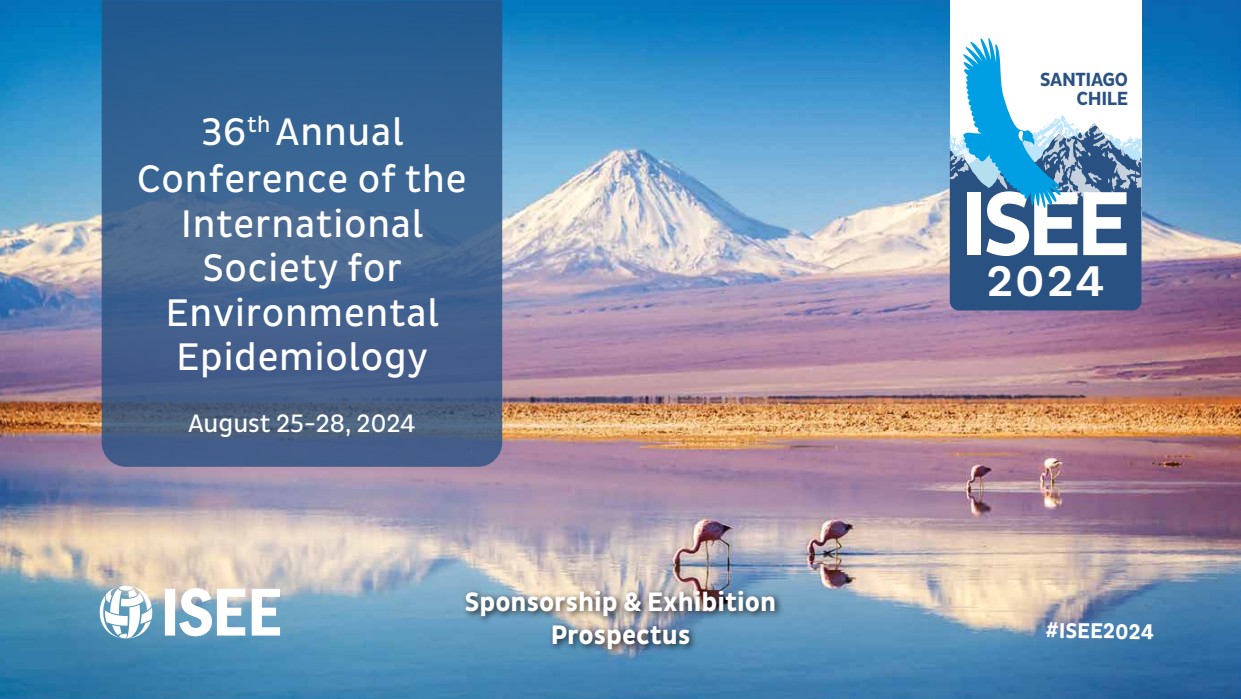
<style>
.page{position:relative;width:1241px;height:699px;background:#fff}
.page>*{position:absolute;margin:0;border:0;box-sizing:border-box;transform-origin:0 0}
.t1{font:700 92.38px "Pluto Sans Cond";color:#fff}
.t2{font:500 43.62px "Pluto Sans Cond";color:#fff;scale:1.11 1}
.t3{font:39.12px/45px "Pluto Sans Cond";letter-spacing:.02em;color:#fff;text-align:center}
.t4{font:700 27.12px/32.5px "Pluto Sans Cond";color:#fff;text-align:center}
.t5{font:25.62px "Pluto Sans Cond";color:#fff}
.t6{font:700 21.88px "Pluto Sans Cond";color:#fff}
.t7{font:700 19.38px/18.8px "Pluto Sans Cond";letter-spacing:-.02em;color:#295182;text-align:right}
</style>
<div class="page">
<img style="left:0;top:0;width:1240px;height:698px">
<svg style="left:100px;top:585px;width:52px;height:53px"></svg>
<svg style="left:165px;top:587px;width:115px;height:48px"></svg>
<div style="left:949px;top:0;width:192px;height:228px;background:#fff"></div>
<div style="left:949px;top:207px;width:192px;height:103px;background:#295182"></div>
<svg style="left:949px;top:37px;width:192px;height:175px"></svg>
<svg style="left:102px;top:0;width:400px;height:466px;background:#3c618e"></svg>
<div style="left:462px;top:586px;width:321px;height:70px;background:#000;opacity:.75"></div>
<p class="t3" style="left:137px;top:110px;width:331px">36<sup>th</sup> Annual<br>Conference of the<br>International<br>Society for<br>Environmental<br>Epidemiology</p>
<p class="t5" style="left:188px;top:408px;width:229px">August 25-28, 2024</p>
<p class="t4" style="left:465px;top:586px;width:313px">Sponsorship &amp; Exhibition<br>Prospectus</p>
<p class="t7" style="left:1040px;top:71px;width:89px">SANTIAGO<br>CHILE</p>
<h1 class="t1" style="left:960px;top:171px;width:172px">ISEE</h1>
<p class="t2" style="left:986px;top:256px;width:108px">2024</p>
<p class="t6" style="left:1045px;top:617px;width:110px;rotate:1deg">#ISEE2024</p>
</div>
